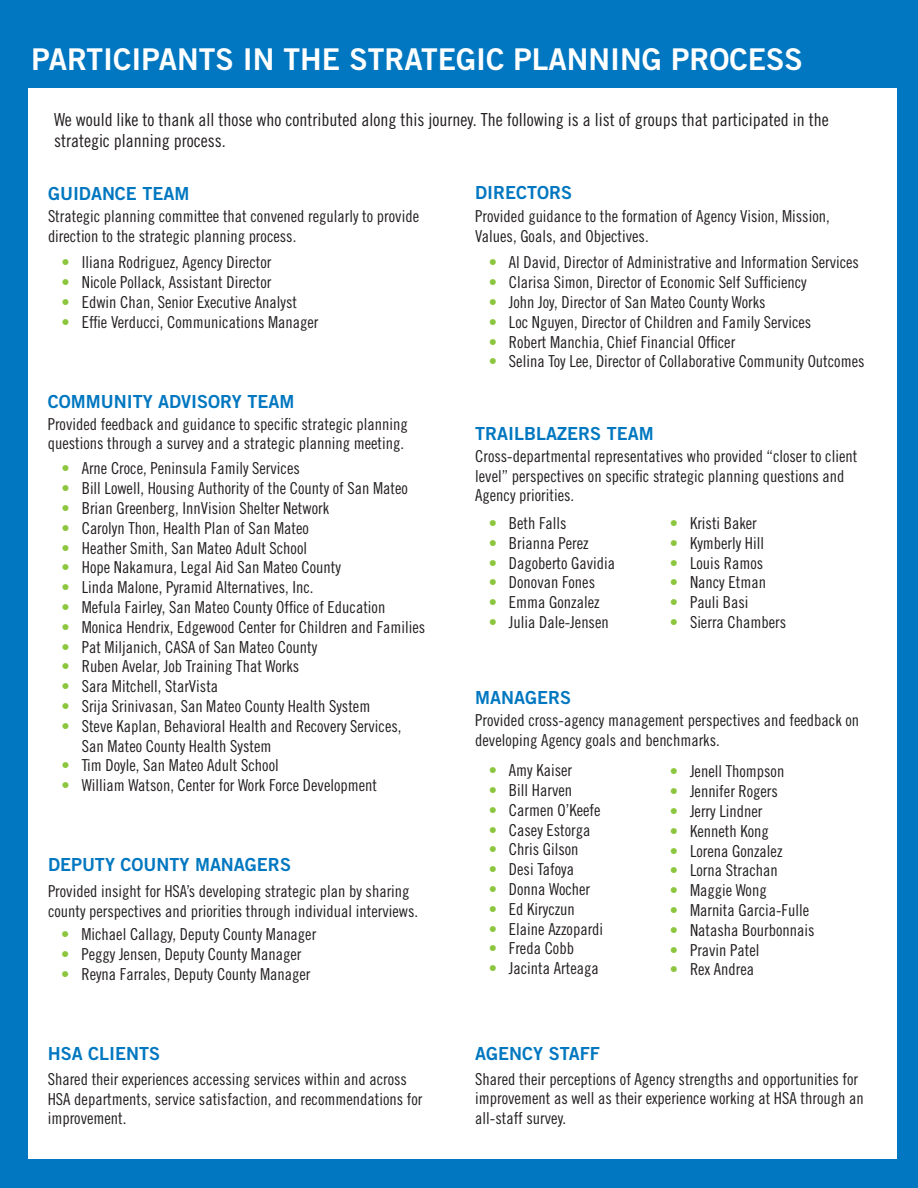
<style>
.page{position:relative;width:918px;height:1188px;background:#0077c0}
.page>*{position:absolute;margin:0;border:0;box-sizing:border-box;transform-origin:0 0}
.main_heading_white{font:30px "Trade Gothic LT Std Bd 2";color:#fff}
.PP_Style_Main{font:18px/21.6px "Trade Gothic LT Std Cn 18";color:#231f20}
.blue_heading_size_16{font:18px "Trade Gothic LT Std Bd 2";color:#0077c0}
.PP_Style_Main-2{font:16.5px/19.8px "Trade Gothic LT Std Cn 18";color:#231f20}
.s1{color:#8bc63e}
</style>
<div class="page">
<div style="left:28px;top:88px;width:868px;height:1071px;background:#fff"></div>
<p class="main_heading_white" style="left:31px;top:41px;width:773px">PARTICIPANTS IN THE STRATEGIC PLANNING PROCESS</p>
<p class="PP_Style_Main" style="left:54px;top:108px;width:776px">We would like to thank all those who contributed along this journey. The following is a list of groups that participated in the strategic planning process.</p>
<p class="blue_heading_size_16" style="left:48px;top:182px;width:143px">GUIDANCE TEAM</p>
<p class="PP_Style_Main-2" style="left:48px;top:206px;width:373px">Strategic planning committee that convened regularly to provide direction to the strategic planning process.</p>
<p class="PP_Style_Main-2" style="left:62px;top:252px;width:211px"><span class="s1">•</span> Iliana Rodriguez, Agency Director</p>
<p class="PP_Style_Main-2" style="left:62px;top:272px;width:211px"><span class="s1">•</span> Nicole Pollack, Assistant Director</p>
<p class="PP_Style_Main-2" style="left:62px;top:292px;width:237px"><span class="s1">•</span> Edwin Chan, Senior Executive Analyst</p>
<p class="PP_Style_Main-2" style="left:62px;top:312px;width:258px"><span class="s1">•</span> Effie Verducci, Communications Manager</p>
<p class="blue_heading_size_16" style="left:475px;top:181px;width:99px">DIRECTORS</p>
<p class="PP_Style_Main-2" style="left:475px;top:206px;width:356px">Provided guidance to the formation of Agency Vision, Mission,<br>Values, Goals, and Objectives.</p>
<p class="PP_Style_Main-2" style="left:489px;top:252px;width:372px"><span class="s1">•</span> Al David, Director of Administrative and Information Services</p>
<p class="PP_Style_Main-2" style="left:489px;top:272px;width:320px"><span class="s1">•</span> Clarisa Simon, Director of Economic Self Sufficiency</p>
<p class="PP_Style_Main-2" style="left:489px;top:292px;width:278px"><span class="s1">•</span> John Joy, Director of San Mateo County Works</p>
<p class="PP_Style_Main-2" style="left:489px;top:312px;width:324px"><span class="s1">•</span> Loc Nguyen, Director of Children and Family Services</p>
<p class="PP_Style_Main-2" style="left:489px;top:332px;width:248px"><span class="s1">•</span> Robert Manchia, Chief Financial Officer</p>
<p class="PP_Style_Main-2" style="left:489px;top:351px;width:377px"><span class="s1">•</span> Selina Toy Lee, Director of Collaborative Community Outcomes</p>
<p class="blue_heading_size_16" style="left:48px;top:390px;width:248px">COMMUNITY ADVISORY TEAM</p>
<p class="PP_Style_Main-2" style="left:48px;top:414px;width:362px">Provided feedback and guidance to specific strategic planning questions through a survey and a strategic planning meeting.</p>
<p class="PP_Style_Main-2" style="left:62px;top:458px;width:240px"><span class="s1">•</span> Arne Croce, Peninsula Family Services</p>
<p class="PP_Style_Main-2" style="left:62px;top:478px;width:348px"><span class="s1">•</span> Bill Lowell, Housing Authority of the County of San Mateo</p>
<p class="PP_Style_Main-2" style="left:62px;top:498px;width:269px"><span class="s1">•</span> Brian Greenberg, InnVision Shelter Network</p>
<p class="PP_Style_Main-2" style="left:62px;top:518px;width:249px"><span class="s1">•</span> Carolyn Thon, Health Plan of San Mateo</p>
<p class="PP_Style_Main-2" style="left:62px;top:538px;width:247px"><span class="s1">•</span> Heather Smith, San Mateo Adult School</p>
<p class="PP_Style_Main-2" style="left:62px;top:557px;width:281px"><span class="s1">•</span> Hope Nakamura, Legal Aid San Mateo County</p>
<p class="PP_Style_Main-2" style="left:62px;top:577px;width:254px"><span class="s1">•</span> Linda Malone, Pyramid Alternatives, Inc.</p>
<p class="PP_Style_Main-2" style="left:62px;top:597px;width:325px"><span class="s1">•</span> Mefula Fairley, San Mateo County Office of Education</p>
<p class="PP_Style_Main-2" style="left:62px;top:617px;width:365px"><span class="s1">•</span> Monica Hendrix, Edgewood Center for Children and Families</p>
<p class="PP_Style_Main-2" style="left:62px;top:637px;width:257px"><span class="s1">•</span> Pat Miljanich, CASA of San Mateo County</p>
<p class="PP_Style_Main-2" style="left:62px;top:656px;width:239px"><span class="s1">•</span> Ruben Avelar, Job Training That Works</p>
<p class="PP_Style_Main-2" style="left:62px;top:676px;width:158px"><span class="s1">•</span> Sara Mitchell, StarVista</p>
<p class="PP_Style_Main-2" style="left:62px;top:696px;width:310px"><span class="s1">•</span> Srija Srinivasan, San Mateo County Health System</p>
<p class="PP_Style_Main-2" style="left:82px;top:716px;width:321px;text-indent:-20px"><span class="s1">•</span> Steve Kaplan, Behavioral Health and Recovery Services,<br>San Mateo County Health System</p>
<p class="PP_Style_Main-2" style="left:62px;top:755px;width:219px"><span class="s1">•</span> Tim Doyle, San Mateo Adult School</p>
<p class="PP_Style_Main-2" style="left:62px;top:775px;width:317px"><span class="s1">•</span> William Watson, Center for Work Force Development</p>
<p class="blue_heading_size_16" style="left:48px;top:853px;width:244px">DEPUTY COUNTY MANAGERS</p>
<p class="PP_Style_Main-2" style="left:48px;top:882px;width:372px">Provided insight for HSA’s developing strategic plan by sharing county perspectives and priorities through individual interviews.</p>
<p class="PP_Style_Main-2" style="left:61px;top:924px;width:257px"><span class="s1">•</span> Michael Callagy, Deputy County Manager</p>
<p class="PP_Style_Main-2" style="left:61px;top:944px;width:242px"><span class="s1">•</span> Peggy Jensen, Deputy County Manager</p>
<p class="PP_Style_Main-2" style="left:61px;top:964px;width:251px"><span class="s1">•</span> Reyna Farrales, Deputy County Manager</p>
<p class="blue_heading_size_16" style="left:48px;top:1042px;width:114px">HSA CLIENTS</p>
<p class="PP_Style_Main-2" style="left:48px;top:1069px;width:376px">Shared their experiences accessing services within and across<br>HSA departments, service satisfaction, and recommendations for improvement.</p>
<p class="blue_heading_size_16" style="left:475px;top:422px;width:180px">TRAILBLAZERS TEAM</p>
<p class="PP_Style_Main-2" style="left:475px;top:446px;width:384px">Cross-departmental representatives who provided “closer to client level” perspectives on specific strategic planning questions and<br>Agency priorities.</p>
<p class="PP_Style_Main-2" style="left:489px;top:513px;width:79px"><span class="s1">•</span> Beth Falls</p>
<p class="PP_Style_Main-2" style="left:489px;top:533px;width:101px"><span class="s1">•</span> Brianna Perez</p>
<p class="PP_Style_Main-2" style="left:489px;top:553px;width:128px"><span class="s1">•</span> Dagoberto Gavidia</p>
<p class="PP_Style_Main-2" style="left:489px;top:572px;width:108px"><span class="s1">•</span> Donovan Fones</p>
<p class="PP_Style_Main-2" style="left:489px;top:592px;width:112px"><span class="s1">•</span> Emma Gonzalez</p>
<p class="PP_Style_Main-2" style="left:489px;top:612px;width:122px"><span class="s1">•</span> Julia Dale-Jensen</p>
<p class="PP_Style_Main-2" style="left:670px;top:513px;width:89px"><span class="s1">•</span> Kristi Baker</p>
<p class="PP_Style_Main-2" style="left:670px;top:533px;width:96px"><span class="s1">•</span> Kymberly Hill</p>
<p class="PP_Style_Main-2" style="left:670px;top:553px;width:95px"><span class="s1">•</span> Louis Ramos</p>
<p class="PP_Style_Main-2" style="left:670px;top:572px;width:98px"><span class="s1">•</span> Nancy Etman</p>
<p class="PP_Style_Main-2" style="left:670px;top:592px;width:80px"><span class="s1">•</span> Pauli Basi</p>
<p class="PP_Style_Main-2" style="left:670px;top:612px;width:118px"><span class="s1">•</span> Sierra Chambers</p>
<p class="blue_heading_size_16" style="left:475px;top:687px;width:97px">MANAGERS</p>
<p class="PP_Style_Main-2" style="left:475px;top:711px;width:385px">Provided cross-agency management perspectives and feedback on developing Agency goals and benchmarks.</p>
<p class="PP_Style_Main-2" style="left:489px;top:760px;width:85px"><span class="s1">•</span> Amy Kaiser</p>
<p class="PP_Style_Main-2" style="left:489px;top:780px;width:85px"><span class="s1">•</span> Bill Harven</p>
<p class="PP_Style_Main-2" style="left:489px;top:800px;width:113px"><span class="s1">•</span> Carmen O’Keefe</p>
<p class="PP_Style_Main-2" style="left:489px;top:820px;width:103px"><span class="s1">•</span> Casey Estorga</p>
<p class="PP_Style_Main-2" style="left:489px;top:839px;width:91px"><span class="s1">•</span> Chris Gilson</p>
<p class="PP_Style_Main-2" style="left:489px;top:859px;width:87px"><span class="s1">•</span> Desi Tafoya</p>
<p class="PP_Style_Main-2" style="left:489px;top:879px;width:103px"><span class="s1">•</span> Donna Wocher</p>
<p class="PP_Style_Main-2" style="left:489px;top:899px;width:88px"><span class="s1">•</span> Ed Kiryczun</p>
<p class="PP_Style_Main-2" style="left:489px;top:919px;width:116px"><span class="s1">•</span> Elaine Azzopardi</p>
<p class="PP_Style_Main-2" style="left:489px;top:938px;width:87px"><span class="s1">•</span> Freda Cobb</p>
<p class="PP_Style_Main-2" style="left:489px;top:958px;width:112px"><span class="s1">•</span> Jacinta Arteaga</p>
<p class="PP_Style_Main-2" style="left:670px;top:761px;width:116px"><span class="s1">•</span> Jenell Thompson</p>
<p class="PP_Style_Main-2" style="left:670px;top:781px;width:110px"><span class="s1">•</span> Jennifer Rogers</p>
<p class="PP_Style_Main-2" style="left:670px;top:801px;width:94px"><span class="s1">•</span> Jerry Lindner</p>
<p class="PP_Style_Main-2" style="left:670px;top:821px;width:101px"><span class="s1">•</span> Kenneth Kong</p>
<p class="PP_Style_Main-2" style="left:670px;top:841px;width:114px"><span class="s1">•</span> Lorena Gonzalez</p>
<p class="PP_Style_Main-2" style="left:670px;top:860px;width:110px"><span class="s1">•</span> Lorna Strachan</p>
<p class="PP_Style_Main-2" style="left:670px;top:880px;width:98px"><span class="s1">•</span> Maggie Wong</p>
<p class="PP_Style_Main-2" style="left:670px;top:900px;width:141px"><span class="s1">•</span> Marnita Garcia-Fulle</p>
<p class="PP_Style_Main-2" style="left:670px;top:920px;width:146px"><span class="s1">•</span> Natasha Bourbonnais</p>
<p class="PP_Style_Main-2" style="left:670px;top:940px;width:91px"><span class="s1">•</span> Pravin Patel</p>
<p class="PP_Style_Main-2" style="left:670px;top:959px;width:86px"><span class="s1">•</span> Rex Andrea</p>
<p class="blue_heading_size_16" style="left:475px;top:1042px;width:126px">AGENCY STAFF</p>
<p class="PP_Style_Main-2" style="left:475px;top:1069px;width:390px">Shared their perceptions of Agency strengths and opportunities for improvement as well as their experience working at HSA through an all-staff survey.</p>
</div>
